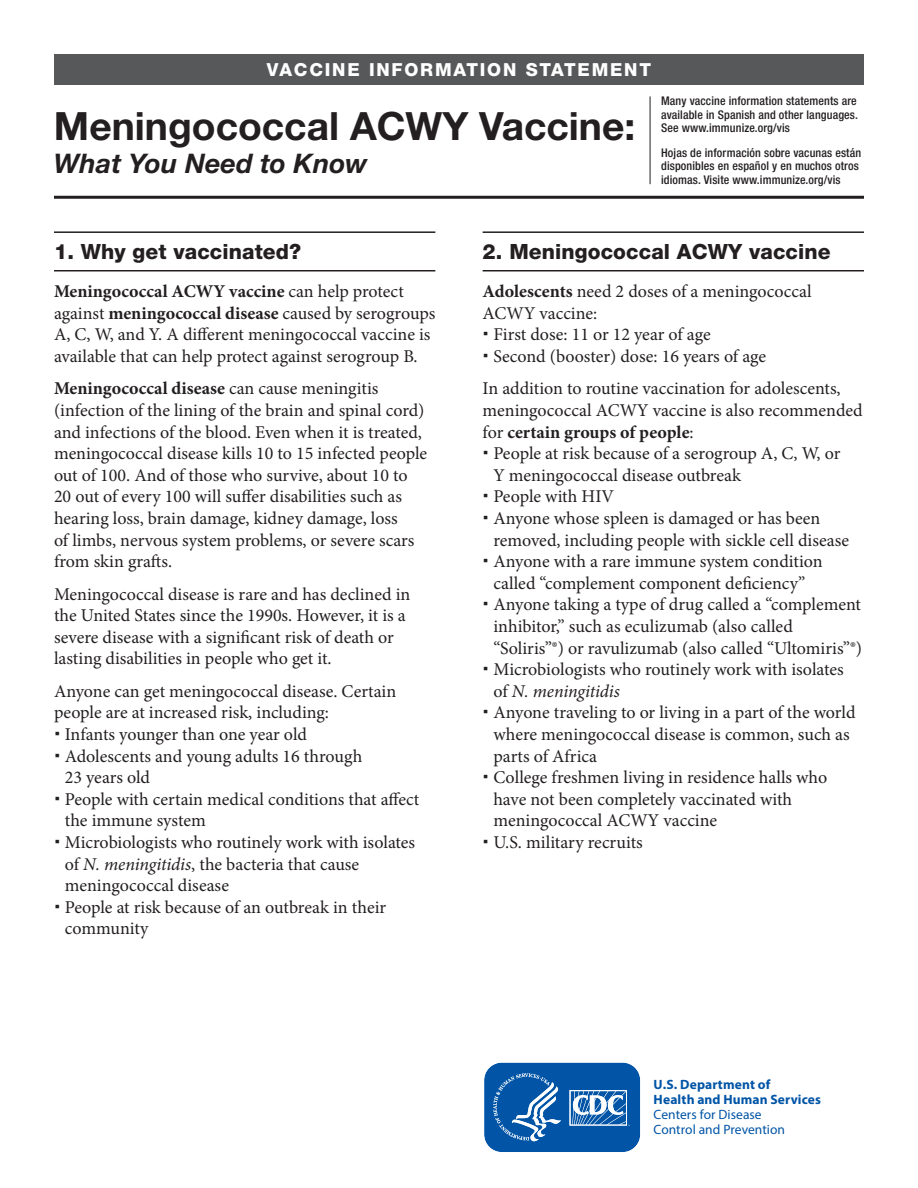
<style>
.page{position:relative;width:918px;height:1188px;background:#fff}
.page>*{position:absolute;margin:0;border:0;box-sizing:border-box;transform-origin:0 0}
.t1{font:700 39px "Helvetica Neue LT Std";color:#231f20}
.t2{font:italic 700 27px "Helvetica Neue LT Std";color:#231f20}
.t3{font:800 21px "Helvetica Neue LT Std";letter-spacing:.005em;color:#231f20}
.t4{font:18px/21.6px "Minion Pro";color:#231f20}
.t5{font:800 18px "Helvetica Neue LT Std";letter-spacing:.1em;color:#fff}
.t6{font:700 13.5px/15px "Myriad Pro";letter-spacing:.01em;color:#0154a6}
.t7{font:13.5px/15px "Myriad Pro";color:#0154a6}
.t8{font:500 condensed 12px/13.5px "Helvetica Neue LT Std";letter-spacing:.01em;color:#231f20;text-align:justify}
.s1{font-weight:700}
.s2{font-style:italic}
</style>
<div class="page">
<div style="left:54px;top:54px;width:810px;height:31px;background:#57585a"></div>
<hr style="left:650px;top:96px;width:1px;height:88px;background:#231f20">
<hr style="left:54px;top:196px;width:810px;height:3px;background:#231f20">
<svg style="left:484px;top:1062px;width:157px;height:90px"></svg>
<hr style="left:54px;top:270px;width:381px;height:1px;background:#231f20">
<hr style="left:54px;top:231px;width:381px;height:2px;background:#231f20">
<hr style="left:483px;top:270px;width:381px;height:1px;background:#231f20">
<hr style="left:483px;top:231px;width:381px;height:2px;background:#231f20">
<p class="t5" style="left:267px;top:59px;width:386px">VACCINE INFORMATION STATEMENT</p>
<h2 class="t1" style="left:54px;top:102px;width:583px">Meningococcal ACWY Vaccine:</h2>
<h2 class="t2" style="left:54px;top:146px;width:315px">What You Need to Know</h2>
<p class="t8" style="left:661px;top:94px;width:198px">Many vaccine information statements are available in Spanish and other languages.<br>See www.immunize.org/vis</p>
<p class="t8" style="left:661px;top:146px;width:202px;text-align:left">Hojas de información sobre vacunas están disponibles en español y en muchos otros idiomas. Visite www.immunize.org/vis</p>
<h3 class="t3" style="left:54px;top:239px;width:249px">1. Why get vaccinated?</h3>
<p class="t4" style="left:54px;top:281px;width:383px"><span class="s1">Meningococcal ACWY vaccine</span> can help protect against <span class="s1">meningococcal disease</span> caused by serogroups A, C, W, and Y. A different meningococcal vaccine is available that can help protect against serogroup B.</p>
<p class="t4" style="left:54px;top:378px;width:375px"><span class="s1">Meningococcal disease</span> can cause meningitis (infection of the lining of the brain and spinal cord) and infections of the blood. Even when it is treated, meningococcal disease kills 10 to 15 infected people out of 100. And of those who survive, about 10 to 20 out of every 100 will suffer disabilities such as hearing loss, brain damage, kidney damage, loss<br>of limbs, nervous system problems, or severe scars from skin grafts.</p>
<p class="t4" style="left:54px;top:583px;width:358px">Meningococcal disease is rare and has declined in the United States since the 1990s. However, it is a severe disease with a significant risk of death or lasting disabilities in people who get it.</p>
<p class="t4" style="left:54px;top:680px;width:344px">Anyone can get meningococcal disease. Certain people are at increased risk, including:</p>
<p class="t4" style="left:65px;top:723px;width:244px">Infants younger than one year old</p>
<p class="t4" style="left:65px;top:745px;width:299px">Adolescents and young adults 16 through<br>23 years old</p>
<p class="t4" style="left:65px;top:788px;width:356px">People with certain medical conditions that affect the immune system</p>
<p class="t4" style="left:65px;top:831px;width:352px">Microbiologists who routinely work with isolates of <span class="s2">N. meningitidis</span>, the bacteria that cause meningococcal disease</p>
<p class="t4" style="left:65px;top:896px;width:323px">People at risk because of an outbreak in their community</p>
<h3 class="t3" style="left:483px;top:239px;width:349px">2. Meningococcal ACWY vaccine</h3>
<p class="t4" style="left:483px;top:281px;width:330px"><span class="s1">Adolescents</span> need 2 doses of a meningococcal<br>ACWY vaccine:</p>
<p class="t4" style="left:493px;top:324px;width:219px">First dose: 11 or 12 year of age</p>
<p class="t4" style="left:493px;top:345px;width:274px">Second (booster) dose: 16 years of age</p>
<p class="t4" style="left:483px;top:378px;width:382px">In addition to routine vaccination for adolescents, meningococcal ACWY vaccine is also recommended for <span class="s1">certain groups of people</span>:</p>
<p class="t4" style="left:493px;top:443px;width:349px">People at risk because of a serogroup A, C, W, or<br>Y meningococcal disease outbreak</p>
<p class="t4" style="left:493px;top:486px;width:122px">People with HIV</p>
<p class="t4" style="left:493px;top:507px;width:357px">Anyone whose spleen is damaged or has been removed, including people with sickle cell disease</p>
<p class="t4" style="left:493px;top:551px;width:331px">Anyone with a rare immune system condition called “complement component deficiency”</p>
<p class="t4" style="left:493px;top:594px;width:370px">Anyone taking a type of drug called a “complement inhibitor,” such as eculizumab (also called “Soliris”®) or ravulizumab (also called “Ultomiris”®)</p>
<p class="t4" style="left:493px;top:659px;width:352px">Microbiologists who routinely work with isolates of <span class="s2">N. meningitidis</span></p>
<p class="t4" style="left:493px;top:702px;width:364px">Anyone traveling to or living in a part of the world where meningococcal disease is common, such as parts of Africa</p>
<p class="t4" style="left:493px;top:767px;width:335px">College freshmen living in residence halls who have not been completely vaccinated with meningococcal ACWY vaccine</p>
<p class="t4" style="left:493px;top:831px;width:151px">U.S. military recruits</p>
<p class="t6" style="left:654px;top:1077px;width:169px">U.S. Department of<br>Health and Human Services</p>
<p class="t7" style="left:654px;top:1107px;width:133px">Centers for Disease<br>Control and Prevention</p>
</div>
